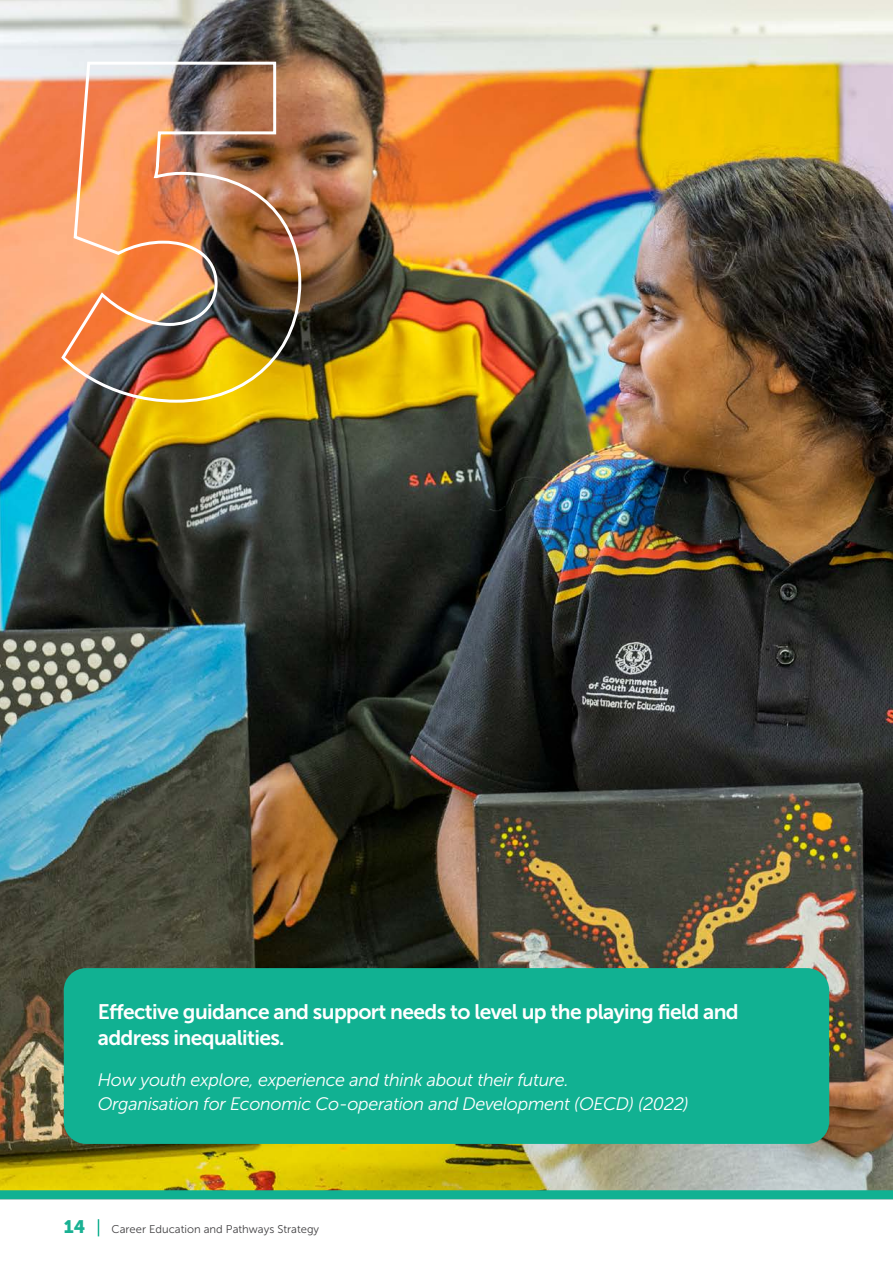
<style>
.page{position:relative;width:893px;height:1263px;background:#fff}
.page>*{position:absolute;margin:0;border:0;box-sizing:border-box;transform-origin:0 0}
.t1{font:21px/25.5px "Museo Sans 700";letter-spacing:-.03em;color:#fff}
.t2{font:italic 18px/24px "Museo Sans 300";letter-spacing:-.02em;color:#fff}
.t3{font:18px "Museo Sans 900";color:#19b193}
.t4{font:11.25px "Museo Sans 300";color:#414042}
</style>
<div class="page">
<svg style="left:98px;top:1219px;width:1px;height:17px"></svg>
<img style="left:0;top:0;width:893px;height:1030px">
<img style="left:59px;top:60px;width:244px;height:344px">
<img style="left:0;top:1030px;width:893px;height:170px">
<div style="left:64px;top:968px;width:765px;height:176px;background:#11b192;border-radius:22px"></div>
<p class="t1" style="left:98px;top:999px;width:642px">Effective guidance and support needs to level up the playing field and address inequalities.</p>
<p class="t2" style="left:98px;top:1068px;width:592px">How youth explore, experience and think about their future.<br>Organisation for Economic Co-operation and Development (OECD) (2022)</p>
<p class="t3" style="left:64px;top:1217px;width:23px">14</p>
<p class="t4" style="left:112px;top:1223px;width:209px">Career Education and Pathways Strategy</p>
</div>
